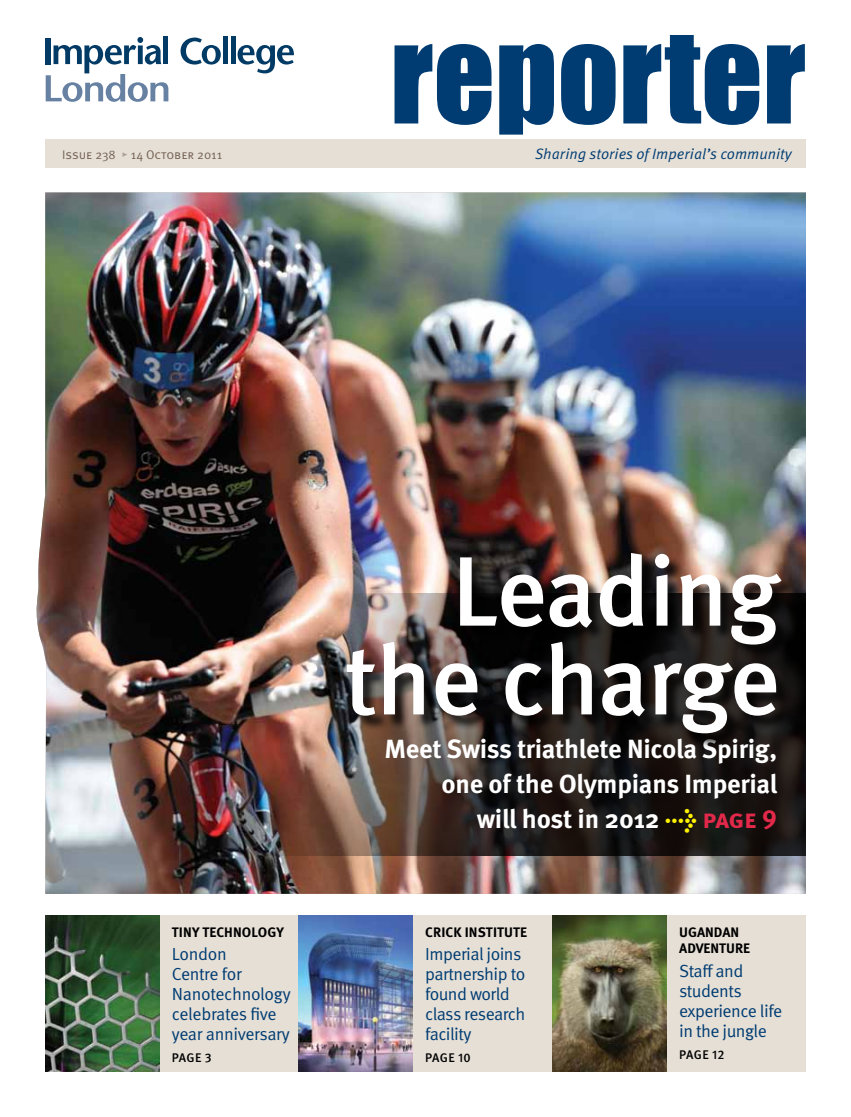
<style>
.page{position:relative;width:851px;height:1117px;background:#fff}
.page>*{position:absolute;margin:0;border:0;box-sizing:border-box;transform-origin:0 0}
.t1{font:120.38px "Impact";color:#003c72}
.t2{font:500 98.5px/88.6px "Meta OT";letter-spacing:-.025em;color:#fff;text-align:right}
.t3{font:700 26.25px/35px "Meta OT";letter-spacing:-.01em;color:#fff;text-align:right}
.t4{font:17.5px/20px "Meta OT Norm";letter-spacing:-.03em;color:#003c72}
.t5{font:15px "Meta OT Norm Ita";letter-spacing:-.01em;color:#003c72}
.t6{font:700 13.75px/16.2px "Meta OT";letter-spacing:.055em;color:#000}
.t7{font:700 13.75px "Meta OT";letter-spacing:.01em;color:#000}
.t8{font:12.5px "Meta OT Norm";color:#756153}
.t9{font:500 12.5px "Meta OT";letter-spacing:.025em;color:#000}
.s1{color:#b0a49a}
.s2{color:#fff200}
.s3{color:#e3294a}
</style>
<div class="page">
<svg style="left:180px;top:38px;width:41px;height:27px"></svg>
<div style="left:223px;top:37px;width:5px;height:27px;background:#003a65"></div>
<hr style="left:231px;top:37px;width:4px;height:27px;background:#003a65">
<svg style="left:237px;top:45px;width:57px;height:28px"></svg>
<svg style="left:46px;top:37px;width:122px;height:65px"></svg>
<div style="left:45px;top:139px;width:760px;height:29px;background:#e5dfd6"></div>
<div style="left:48px;top:915px;width:757px;height:156px;background:#e5dfd6"></div>
<img style="left:45px;top:915px;width:114px;height:156px">
<img style="left:552px;top:915px;width:114px;height:156px">
<img style="left:298px;top:915px;width:115px;height:156px">
<img style="left:36px;top:192px;width:769px;height:701px">
<img style="left:165px;top:593px;width:640px;height:262px">
<div style="left:349px;top:555px;width:447px;height:193px;background:#000;opacity:.75"></div>
<h1 class="t1" style="left:390px;top:-17px;width:417px">REPORTER</h1>
<p class="t8" style="left:62px;top:147px;width:161px">Issue 238 <span class="s1">▸</span> 14 October 2011</p>
<p class="t5" style="left:535px;top:144px;width:258px">Sharing stories of Imperial’s community</p>
<h2 class="t2" style="left:344px;top:548px;width:438px">Leading the charge</h2>
<p class="t7" style="left:172px;top:923px;width:113px">tiny technology</p>
<p class="t4" style="left:172px;top:944px;width:120px">London<br>Centre for<br>Nanotechnology celebrates five year anniversary</p>
<p class="t9" style="left:172px;top:1050px;width:41px">PAGE 3</p>
<h3 class="t3" style="left:384px;top:731px;width:394px">Meet Swiss triathlete Nicola Spirig, one of the Olympians Imperial<br>will host in 2012 <span class="s2">→</span> <span class="s3">page 9</span></h3>
<p class="t6" style="left:425px;top:923px;width:103px">Crick Institute</p>
<p class="t4" style="left:425px;top:944px;width:102px">Imperial joins partnership to found world class research facility</p>
<p class="t9" style="left:425px;top:1050px;width:47px">PAGE 10</p>
<p class="t6" style="left:679px;top:923px;width:72px">ugandan adventure</p>
<p class="t4" style="left:679px;top:960px;width:104px">Staff and students experience life in the jungle</p>
<p class="t9" style="left:679px;top:1046px;width:47px">PAGE 12</p>
</div>
